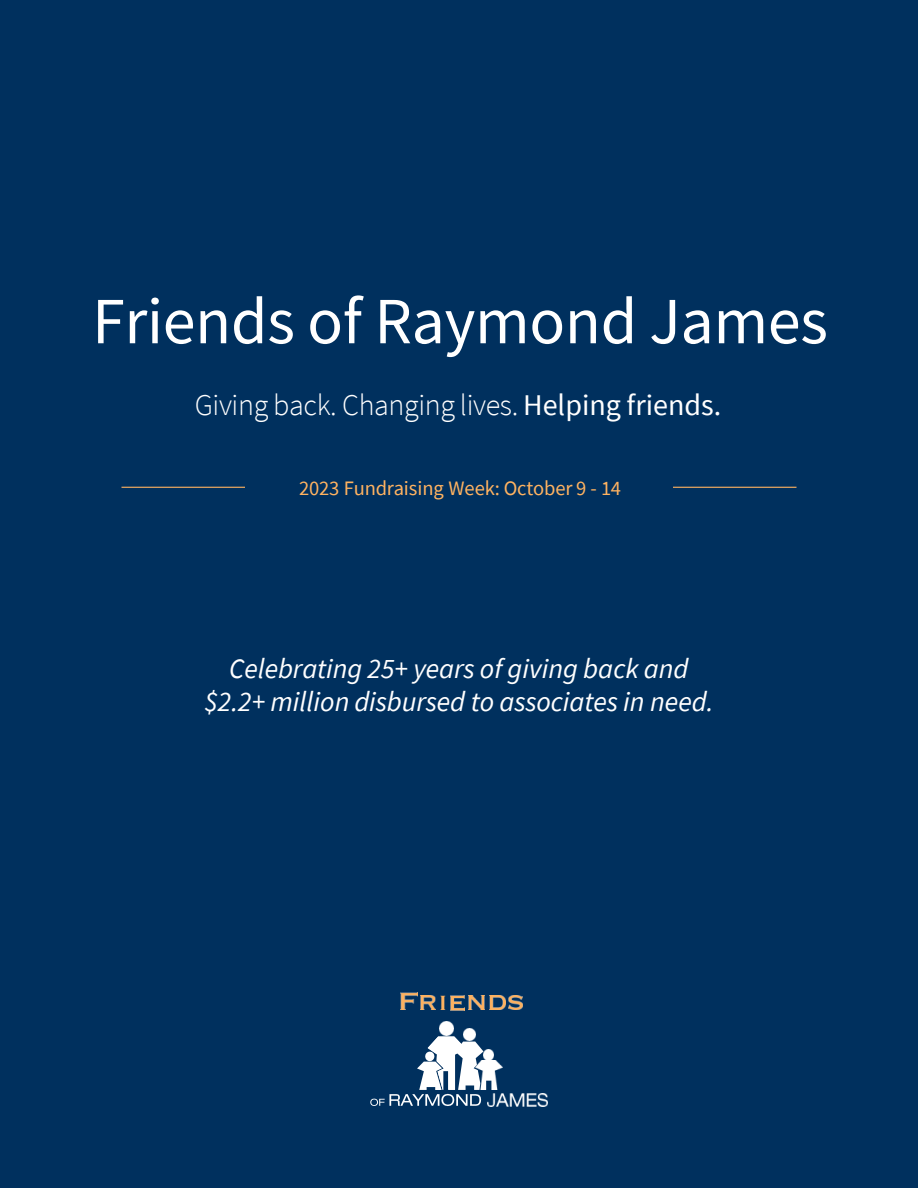
<style>
.page{position:relative;width:918px;height:1188px;background:#00305e}
.page>*{position:absolute;margin:0;border:0;box-sizing:border-box;transform-origin:0 0}
.t1{font:66px "Source Sans Pro";letter-spacing:-.005em;color:#fff}
.t2{font:300 30px "Source Sans Pro";letter-spacing:-.01em;color:#fff}
.t3{font:italic 28.05px "Source Sans Pro";letter-spacing:-.005em;color:#fff}
.t4{font:20.55px "Source Sans Pro";letter-spacing:-.005em;color:#ffb361}
.s1{font-weight:400}
</style>
<div class="page">
<img style="left:439px;top:1021px;width:14px;height:8px">
<img style="left:493px;top:1061px;width:9px;height:29px">
<svg style="left:370px;top:1029px;width:123px;height:77px"></svg>
<img style="left:488px;top:1094px;width:60px;height:12px">
<img style="left:400px;top:992px;width:17px;height:18px">
<img style="left:420px;top:996px;width:16px;height:14px">
<svg style="left:440px;top:996px;width:5px;height:14px"></svg>
<img style="left:469px;top:996px;width:16px;height:14px">
<img style="left:451px;top:995px;width:13px;height:15px">
<img style="left:490px;top:996px;width:16px;height:14px">
<img style="left:508px;top:996px;width:15px;height:14px">
<hr style="left:122px;top:487px;width:674px;height:1px;background:#ffb361">
<div style="left:245px;top:474px;width:428px;height:26px;background:#00305e"></div>
<h2 class="t1" style="left:92px;top:279px;width:737px">Friends of Raymond James</h2>
<p class="t2" style="left:195px;top:386px;width:528px">Giving back. Changing lives. <span class="s1">Helping friends.</span></p>
<p class="t4" style="left:299px;top:475px;width:323px">2023 Fundraising Week: October 9 - 14</p>
<p class="t3" style="left:229px;top:651px;width:461px">Celebrating 25+ years of giving back and</p>
<p class="t3" style="left:204px;top:684px;width:511px">$2.2+ million disbursed to associates in need.</p>
</div>
